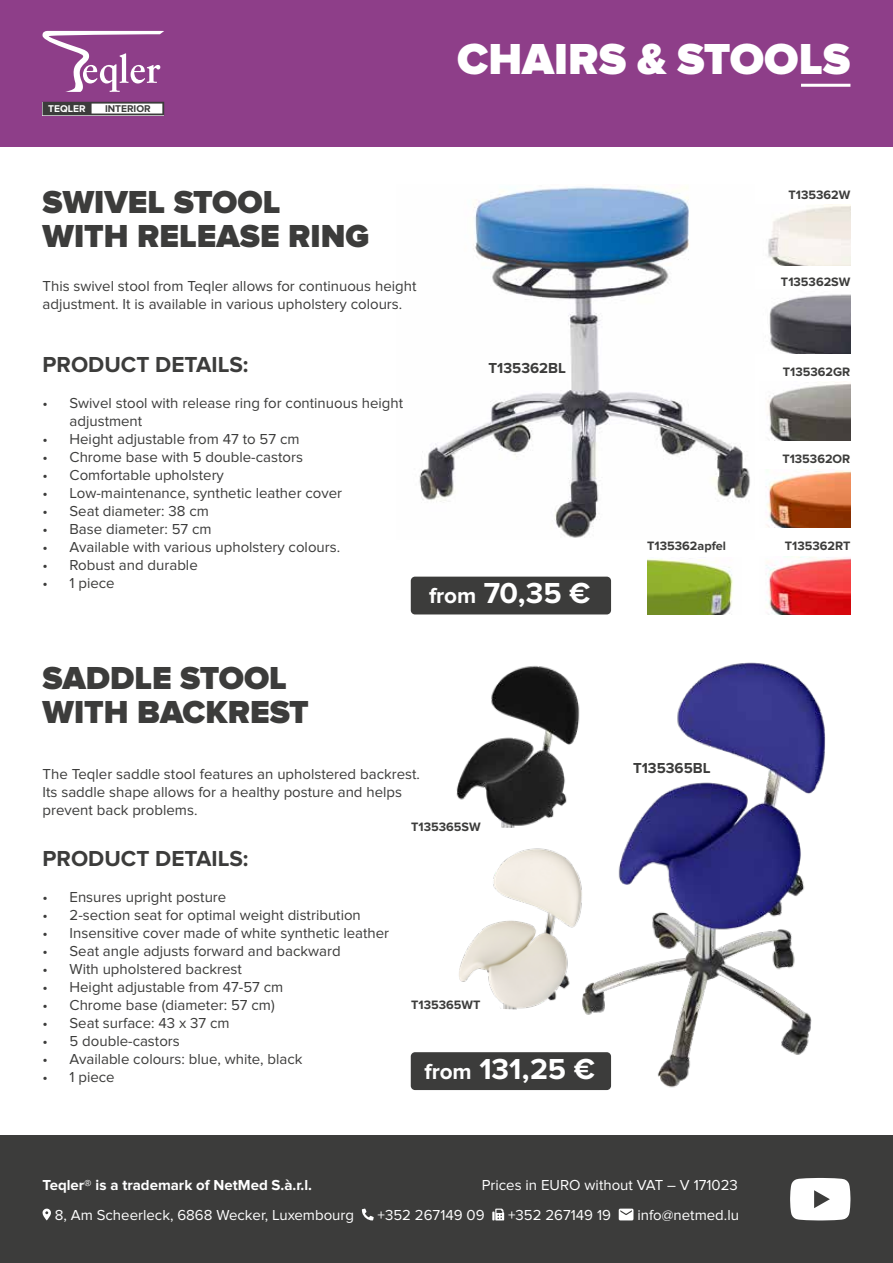
<style>
.page{position:relative;width:893px;height:1263px;background:#fff}
.page>*{position:absolute;margin:0;border:0;box-sizing:border-box;transform-origin:0 0}
.t1{font:900 45px "Proxima Nova";color:#fff}
.t2{font:900 33px/34.5px "Proxima Nova";color:#3c3c3b}
.t3{font:700 30px "Proxima Nova";letter-spacing:-.005em;color:#fff}
.t4{font:700 22.5px "Proxima Nova";color:#3c3c3b}
.t5{font:15px/18px "Proxima Nova";color:#3c3c3b}
.t6{font:15px "Proxima Nova";color:#fff}
.t7{font:700 15px "Proxima Nova";color:#fff}
.t8{font:700 15px "Proxima Nova";color:#3c3c3b}
.t9{font:700 12.6px "Proxima Nova";color:#3c3c3b}
.t10{font:700 10.2px "Proxima Nova";color:#3c3c3b}
.t11{font:700 10.2px "Proxima Nova";color:#fff}
.s1{font-size:22.5px}
</style>
<div class="page">
<div style="left:0;top:1135px;width:893px;height:128px;background:#3c3c3b"></div>
<svg style="left:42px;top:1208px;width:9px;height:12px"></svg>
<svg style="left:362px;top:1208px;width:12px;height:12px"></svg>
<svg style="left:492px;top:1208px;width:12px;height:12px"></svg>
<svg style="left:619px;top:1208px;width:14px;height:12px"></svg>
<svg style="left:790px;top:1178px;width:60px;height:42px"></svg>
<div style="left:0;top:0;width:893px;height:146px;background:#8e3e89"></div>
<hr style="left:801px;top:84px;width:49px;height:3px;background:#fff">
<svg style="left:42px;top:31px;width:122px;height:61px"></svg>
<svg style="left:43px;top:102px;width:121px;height:13px"></svg>
<img style="left:419px;top:187px;width:331px;height:351px">
<img style="left:557px;top:662px;width:269px;height:429px">
<img style="left:456px;top:662px;width:133px;height:166px">
<img style="left:459px;top:843px;width:126px;height:167px">
<img style="left:767px;top:382px;width:83px;height:58px">
<img style="left:767px;top:469px;width:83px;height:58px">
<img style="left:769px;top:294px;width:81px;height:59px">
<img style="left:647px;top:559px;width:86px;height:55px">
<img style="left:766px;top:556px;width:84px;height:58px">
<img style="left:768px;top:205px;width:82px;height:61px">
<div style="left:411px;top:577px;width:200px;height:37px;background:#3c3c3b;border-radius:4px"></div>
<div style="left:411px;top:1052px;width:200px;height:38px;background:#3c3c3b;border-radius:4px"></div>
<p class="t11" style="left:48px;top:103px;width:39px">TEQLER</p>
<p class="t10" style="left:105px;top:103px;width:47px">INTERIOR</p>
<h1 class="t1" style="left:457px;top:33px;width:395px">CHAIRS &amp; STOOLS</h1>
<h2 class="t2" style="left:43px;top:186px;width:328px">SWIVEL STOOL<br>WITH RELEASE RING</h2>
<p class="t5" style="left:43px;top:278px;width:375px">This swivel stool from Teqler allows for continuous height adjustment. It is available in various upholstery colours.</p>
<h3 class="t4" style="left:43px;top:352px;width:208px">PRODUCT DETAILS:</h3>
<p class="t5" style="left:70px;top:395px;width:335px;text-indent:-27px">• Swivel stool with release ring for continuous height adjustment</p>
<p class="t5" style="left:43px;top:431px;width:259px">• Height adjustable from 47 to 57 cm</p>
<p class="t5" style="left:43px;top:449px;width:262px">• Chrome base with 5 double-castors</p>
<p class="t5" style="left:43px;top:467px;width:183px">• Comfortable upholstery</p>
<p class="t5" style="left:43px;top:485px;width:301px">• Low-maintenance, synthetic leather cover</p>
<p class="t5" style="left:43px;top:503px;width:168px">• Seat diameter: 38 cm</p>
<p class="t5" style="left:43px;top:521px;width:171px">• Base diameter: 57 cm</p>
<p class="t5" style="left:43px;top:539px;width:299px">• Available with various upholstery colours.</p>
<p class="t5" style="left:43px;top:557px;width:157px">• Robust and durable</p>
<p class="t5" style="left:43px;top:575px;width:74px">• 1 piece</p>
<p class="t8" style="left:489px;top:359px;width:79px">T135362BL</p>
<h3 class="t3" style="left:429px;top:576px;width:163px"><span class="s1">from</span> 70,35 €</h3>
<h2 class="t2" style="left:43px;top:661px;width:268px">SADDLE STOOL<br>WITH BACKREST</h2>
<p class="t5" style="left:43px;top:766px;width:379px">The Teqler saddle stool features an upholstered backrest.<br>Its saddle shape allows for a healthy posture and helps prevent back problems.</p>
<p class="t9" style="left:647px;top:539px;width:80px">T135362apfel</p>
<p class="t8" style="left:633px;top:759px;width:79px">T135365BL</p>
<p class="t9" style="left:788px;top:187px;width:63px">T135362W</p>
<p class="t9" style="left:781px;top:274px;width:71px">T135362SW</p>
<p class="t9" style="left:783px;top:364px;width:69px">T135362GR</p>
<p class="t9" style="left:782px;top:452px;width:70px">T135362OR</p>
<p class="t9" style="left:785px;top:539px;width:67px">T135362RT</p>
<h3 class="t4" style="left:43px;top:846px;width:208px">PRODUCT DETAILS:</h3>
<p class="t5" style="left:43px;top:889px;width:185px">• Ensures upright posture</p>
<p class="t5" style="left:43px;top:907px;width:320px">• 2-section seat for optimal weight distribution</p>
<p class="t5" style="left:43px;top:925px;width:348px">• Insensitive cover made of white synthetic leather</p>
<p class="t5" style="left:43px;top:943px;width:300px">• Seat angle adjusts forward and backward</p>
<p class="t5" style="left:43px;top:961px;width:201px">• With upholstered backrest</p>
<p class="t5" style="left:43px;top:979px;width:242px">• Height adjustable from 47-57 cm</p>
<p class="t5" style="left:43px;top:997px;width:234px">• Chrome base (diameter: 57 cm)</p>
<p class="t5" style="left:43px;top:1015px;width:189px">• Seat surface: 43 x 37 cm</p>
<p class="t5" style="left:43px;top:1033px;width:139px">• 5 double-castors</p>
<p class="t5" style="left:43px;top:1051px;width:261px">• Available colours: blue, white, black</p>
<p class="t5" style="left:43px;top:1069px;width:74px">• 1 piece</p>
<p class="t9" style="left:411px;top:819px;width:71px">T135365SW</p>
<p class="t9" style="left:411px;top:998px;width:71px">T135365WT</p>
<h3 class="t3" style="left:425px;top:1052px;width:172px"><span class="s1">from</span> 131,25 €</h3>
<p class="t7" style="left:43px;top:1176px;width:271px">Teqler® is a trademark of NetMed S.à.r.l.</p>
<p class="t6" style="left:55px;top:1207px;width:301px">8, Am Scheerleck, 6868 Wecker, Luxembourg</p>
<p class="t6" style="left:378px;top:1207px;width:109px">+352 267149 09</p>
<p class="t6" style="left:508px;top:1207px;width:104px">+352 267149 19</p>
<p class="t6" style="left:637px;top:1207px;width:103px">info@netmed.lu</p>
<p class="t6" style="left:482px;top:1176px;width:258px">Prices in EURO without VAT – V 171023</p>
</div>
